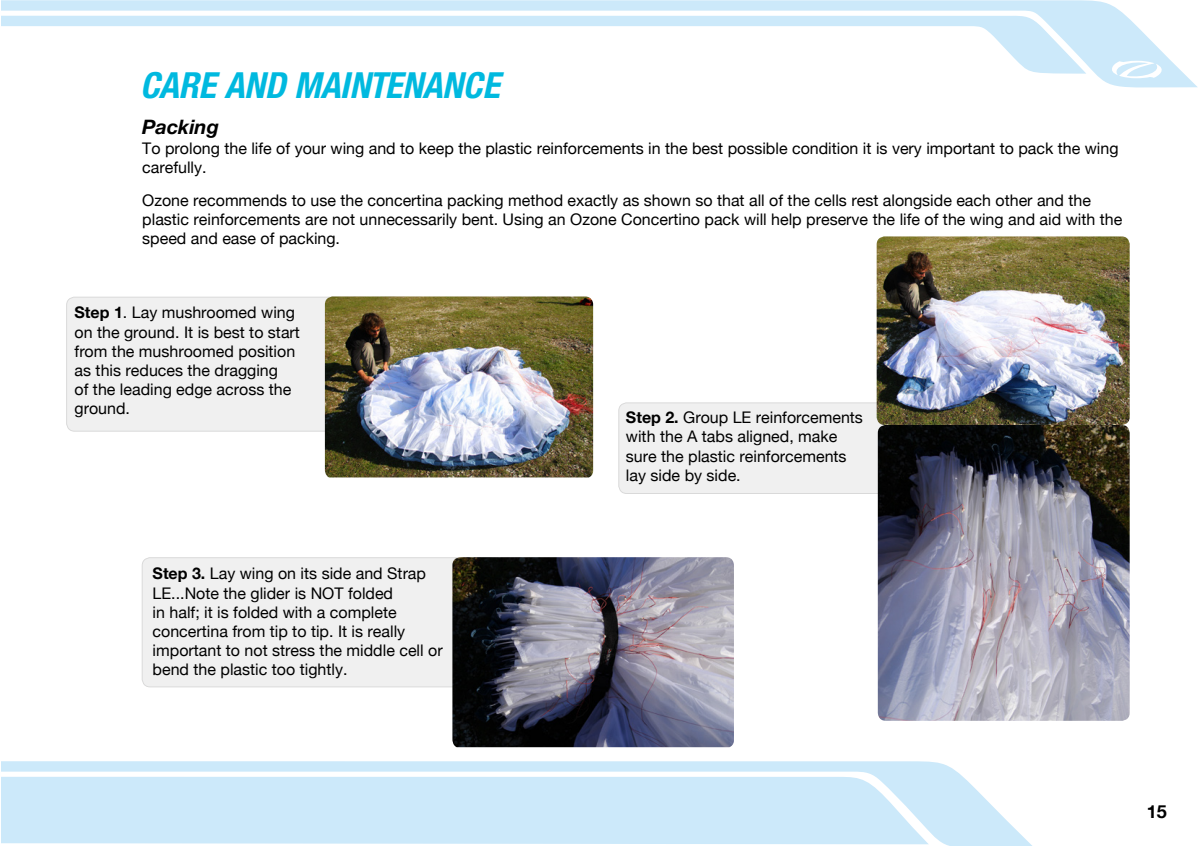
<style>
.page{position:relative;width:1200px;height:846px;background:#fff}
.page>*{position:absolute;margin:0;border:0;box-sizing:border-box;transform-origin:0 0}
.t1{font:italic 700 condensed 36px "Helvetica Neue LT Std";letter-spacing:-.01em;color:#00b9df}
.t2{font:italic 700 20px "Helvetica Neue LT Std";color:#000}
.t3{font:700 18px "Helvetica Neue";color:#000}
.t4{font:16px/19.2px "Helvetica Neue";color:#000}
.s1{font-weight:700}
</style>
<div class="page">
<svg style="left:1px;top:761px;width:1031px;height:85px;background:#d2ebfa"></svg>
<svg style="left:1px;top:0;width:1196px;height:88px"></svg>
<svg style="left:1px;top:16px;width:1085px;height:58px"></svg>
<div style="left:618px;top:403px;width:275px;height:90px;background:#f0f0f0;border-radius:8px"></div>
<div style="left:618px;top:402px;width:275px;height:92px;border:1px solid #000;border-radius:8px"></div>
<div style="left:67px;top:297px;width:335px;height:134px;background:#f0f0f0;border-radius:8px"></div>
<div style="left:66px;top:297px;width:337px;height:135px;border:1px solid #000;border-radius:8px"></div>
<div style="left:142px;top:558px;width:355px;height:129px;background:#f0f0f0;border-radius:8px"></div>
<div style="left:142px;top:557px;width:356px;height:130px;border:1px solid #000;border-radius:8px"></div>
<img style="left:876px;top:236px;width:253px;height:485px">
<img style="left:452px;top:557px;width:281px;height:190px">
<img style="left:325px;top:296px;width:268px;height:181px">
<svg style="left:1110px;top:60px;width:55px;height:18px"></svg>
<h1 class="t1" style="left:140px;top:63px;width:361px">CARE AND MAINTENANCE</h1>
<p class="t2" style="left:142px;top:115px;width:78px">Packing</p>
<p class="t4" style="left:142px;top:138px;width:977px">To prolong the life of your wing and to keep the plastic reinforcements in the best possible condition it is very important to pack the wing carefully.</p>
<p class="t4" style="left:142px;top:190px;width:981px">Ozone recommends to use the concertina packing method exactly as shown so that all of the cells rest alongside each other and the plastic reinforcements are not unnecessarily bent. Using an Ozone Concertino pack will help preserve the life of the wing and aid with the speed and ease of packing.</p>
<p class="t4" style="left:75px;top:303px;width:227px"><span class="s1">Step 1</span>. Lay mushroomed wing on the ground. It is best to start from the mushroomed position as this reduces the dragging<br>of the leading edge across the ground.</p>
<p class="t4" style="left:153px;top:564px;width:291px"><span class="s1">Step 3.</span> Lay wing on its side and Strap LE...Note the glider is NOT folded<br>in half; it is folded with a complete concertina from tip to tip. It is really important to not stress the middle cell or bend the plastic too tightly.</p>
<p class="t4" style="left:625px;top:408px;width:238px"><span class="s1">Step 2.</span> Group LE reinforcements with the A tabs aligned, make sure the plastic reinforcements lay side by side.</p>
<p class="t3" style="left:1146px;top:800px;width:22px">15</p>
</div>
